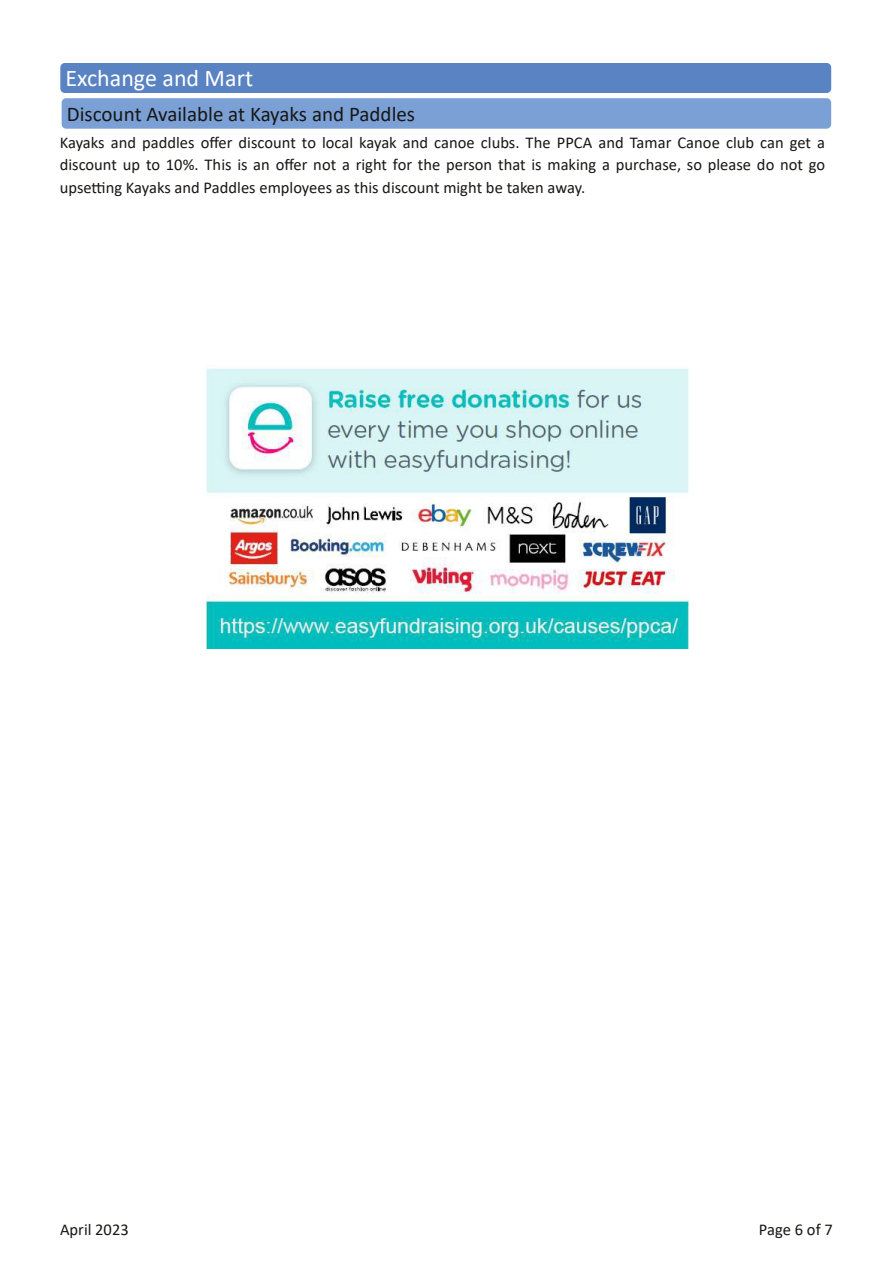
<style>
.page{position:relative;width:893px;height:1263px;background:#fff}
.page>*{position:absolute;margin:0;border:0;box-sizing:border-box;transform-origin:0 0}
.t1{font:24px "Calibri";color:#fff}
.t2{font:21px "Calibri";color:#181715}
.t3{font:16.5px/22.5px "Calibri";color:#181715;text-align:justify}
</style>
<div class="page">
<div style="left:60px;top:63px;width:771px;height:30px;background:#5983c3;border-radius:4px"></div>
<div style="left:62px;top:98px;width:769px;height:31px;background:#7aa0d5;border-radius:4px"></div>
<img style="left:206px;top:368px;width:483px;height:281px">
<h1 class="t1" style="left:66px;top:68px;width:189px">Exchange and Mart</h1>
<p class="t2" style="left:67px;top:105px;width:350px">Discount Available at Kayaks and Paddles</p>
<p class="t3" style="left:60px;top:132px;width:767px">Kayaks and paddles offer discount to local kayak and canoe clubs. The PPCA and Tamar Canoe club can get a discount up to 10%. This is an offer not a right for the person that is making a purchase, so please do not go upsetting Kayaks and Paddles employees as this discount might be taken away.</p>
<p class="t3" style="left:60px;top:1219px;width:70px">April 2023</p>
<p class="t3" style="left:759px;top:1219px;width:75px">Page 6 of 7</p>
</div>
